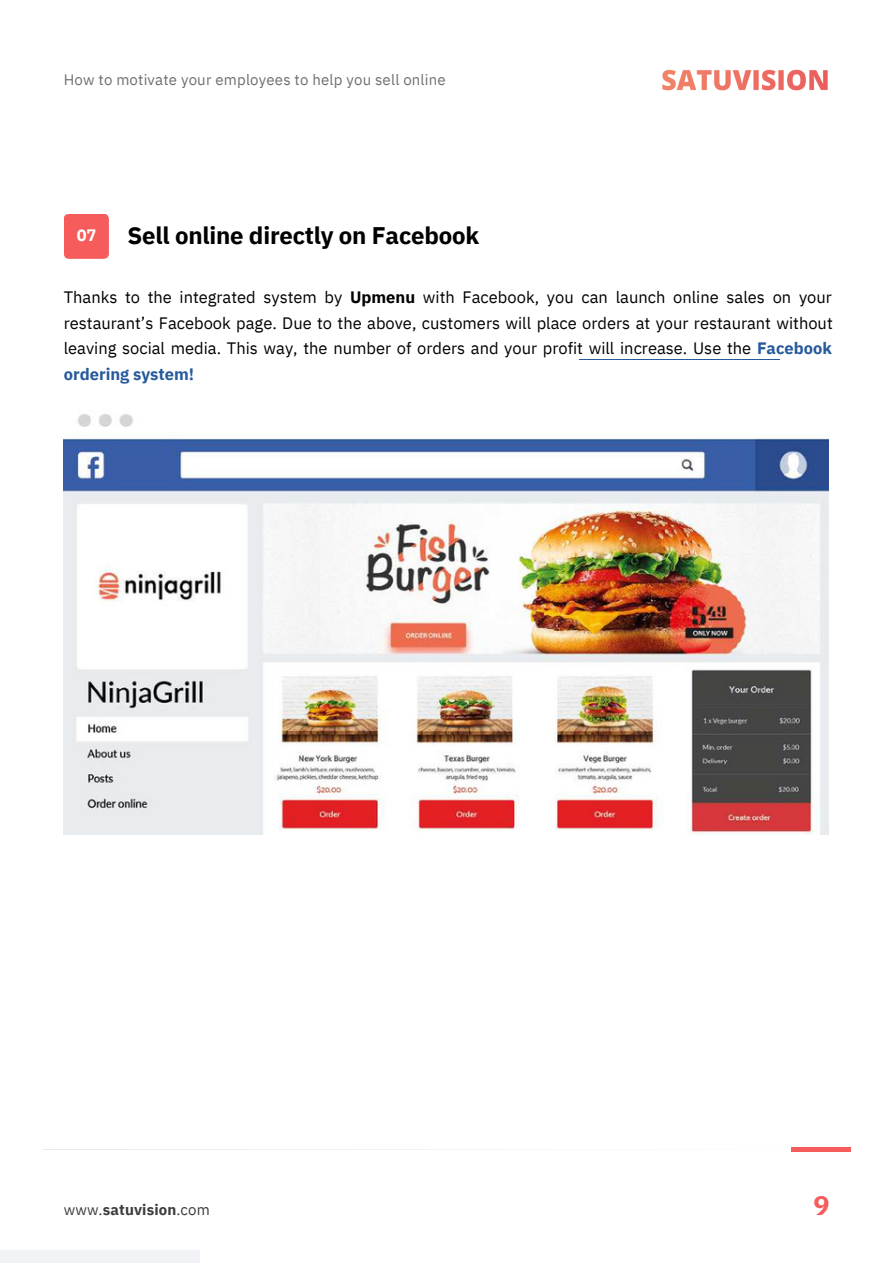
<style>
.page{position:relative;width:893px;height:1264px;background:#fff}
.page>*{position:absolute;margin:0;border:0;box-sizing:border-box;transform-origin:0 0}
.t1{font:700 27px "IBM Plex Sans";color:#f55c5b}
.t2{font:700 24px "IBM Plex Sans";letter-spacing:-.01em;color:#000}
.t3{font:16.5px/25.8px "IBM Plex Sans";color:#000;text-align:justify}
.t4{font:700 16.5px "IBM Plex Sans";color:#fff}
.t5{font:15px "IBM Plex Sans";letter-spacing:.015em;color:#6f6f6e}
.t6{font:700 15px "IBM Plex Sans";letter-spacing:.01em;color:#3c3c3b}
.s1{font-weight:700}
.s2{font-weight:700;color:#265a9b}
.s3{font-weight:400}
</style>
<div class="page">
<div style="left:0;top:1249px;width:200px;height:13px;background:#f1f3f7"></div>
<div style="left:64px;top:214px;width:45px;height:45px;background:#f55c5b;border-radius:5px"></div>
<hr style="left:579px;top:359px;width:200px;height:1px;background:#265a9b">
<hr style="left:42px;top:144px;width:807px;height:1px;background:#c6c6c5">
<hr style="left:42px;top:1149px;width:808px;height:1px;background:#c6c6c5">
<hr style="left:791px;top:1147px;width:59px;height:4px;background:#f55c5b">
<img style="left:64px;top:414px;width:764px;height:420px">
<img style="left:662px;top:69px;width:166px;height:22px">
<p class="t5" style="left:64px;top:70px;width:383px">How to motivate your employees to help you sell online</p>
<p class="t4" style="left:77px;top:224px;width:21px">07</p>
<p class="t2" style="left:127px;top:220px;width:353px">Sell online directly on Facebook</p>
<p class="t3" style="left:64px;top:283px;width:770px">Thanks to the integrated system by <span class="s1">Upmenu</span> with Facebook, you can launch online sales on your restaurant’s Facebook page. Due to the above, customers will place orders at your restaurant without leaving social media. This way, the number of orders and your profit will increase. Use the <span class="s2">Facebook ordering system!</span></p>
<p class="t6" style="left:64px;top:1199px;width:147px"><span class="s3">www.</span>satuvision<span class="s3">.com</span></p>
<p class="t1" style="left:813px;top:1187px;width:18px">9</p>
</div>
